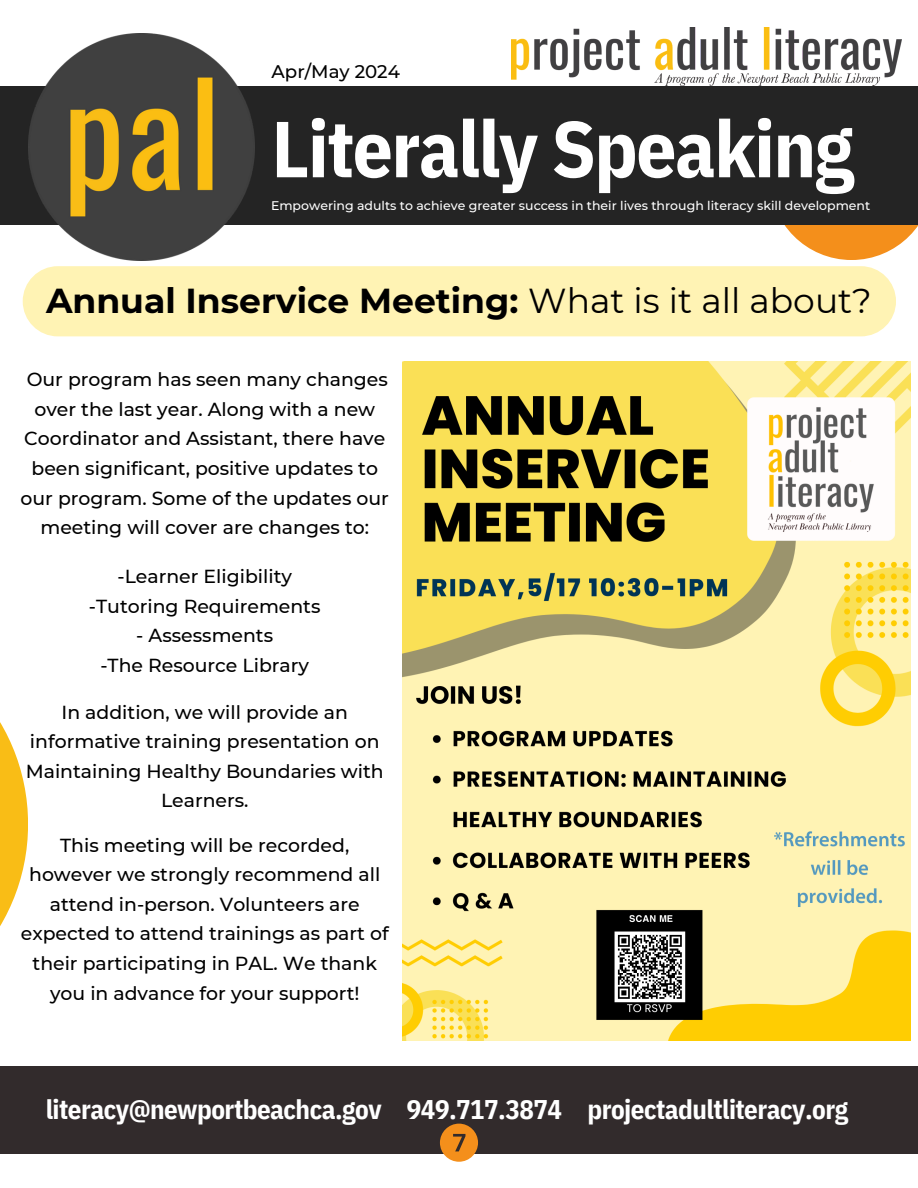
<style>
.page{position:relative;width:918px;height:1188px;background:#fff}
.page>*{position:absolute;margin:0;border:0;box-sizing:border-box;transform-origin:0 0}
.t1{font:700 79.2px "IBM Plex Sans Cond";letter-spacing:-.02em;color:#fff}
.t2{font:700 34.65px "Montserrat";color:#000}
.t3{font:700 27px "IBM Plex Sans Cond";letter-spacing:-.02em;color:#fff}
.t4{font:500 18.9px/29.5px "Montserrat";color:#000;text-align:center}
.t5{font:500 18.3px "Montserrat";color:#000}
.t6{font:500 12.45px "Montserrat";color:#fff}
.s1{font-weight:400}
</style>
<div class="page">
<svg style="left:0;top:722px;width:28px;height:204px;fill:#f9bd16"></svg>
<svg style="left:784px;top:225px;width:134px;height:35px"></svg>
<div style="left:0;top:86px;width:918px;height:139px;background:#242424"></div>
<img style="left:28px;top:34px;width:226px;height:226px">
<img style="left:512px;top:27px;width:390px;height:59px">
<div style="left:0;top:1066px;width:918px;height:88px;background:#322b2c"></div>
<svg style="left:440px;top:1124px;width:38px;height:38px"></svg>
<img style="left:402px;top:362px;width:509px;height:678px">
<div style="left:23px;top:266px;width:873px;height:70px;background:#fff3b4;border-radius:35px"></div>
<h2 class="t5" style="left:272px;top:61px;width:130px">Apr/May 2024</h2>
<h2 class="t1" style="left:272px;top:96px;width:584px">Literally Speaking</h2>
<h4 class="t6" style="left:271px;top:197px;width:601px">Empowering adults to achieve greater success in their lives through literacy skill development</h4>
<h4 class="t2" style="left:46px;top:280px;width:827px">Annual Inservice Meeting: <span class="s1">What is it all about?</span></h4>
<h4 class="t4" style="left:21px;top:365px;width:370px">Our program has seen many changes over the last year. Along with a new Coordinator and Assistant, there have been significant, positive updates to our program. Some of the updates our meeting will cover are changes to:</h4>
<h4 class="t4" style="left:89px;top:562px;width:233px">-Learner Eligibility -Tutoring Requirements</h4>
<h4 class="t4" style="left:100px;top:621px;width:210px">- Assessments<br>-The Resource Library</h4>
<p class="t4" style="left:26px;top:697px;width:360px">In addition, we will provide an informative training presentation on<br>Maintaining Healthy Boundaries with<br>Learners.</p>
<p class="t4" style="left:21px;top:830px;width:369px">This meeting will be recorded, however we strongly recommend all attend in-person. Volunteers are expected to attend trainings as part of their participating in PAL. We thank you in advance for your support!</p>
<h1 class="t3" style="left:46px;top:1091px;width:804px">literacy@newportbeachca.gov 949.717.3874 projectadultliteracy.org</h1>
</div>
